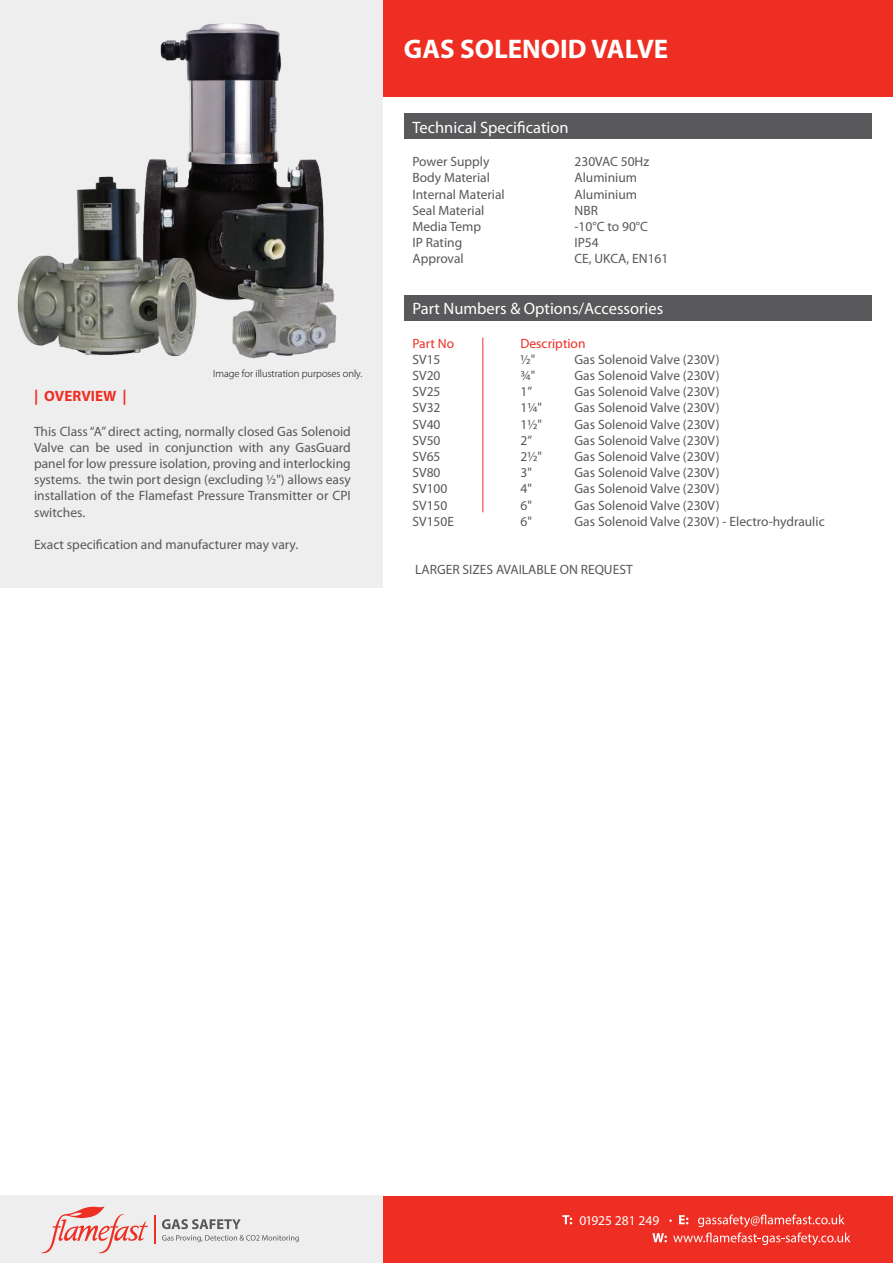
<style>
.page{position:relative;width:893px;height:1263px;background:#fff}
.page>*{position:absolute;margin:0;border:0;box-sizing:border-box;transform-origin:0 0}
.t1{font:700 27px "Myriad Pro";color:#fff}
.t2{font:16.5px "Myriad Pro";color:#fff}
.t3{font:700 15px "Myriad Pro";color:#ee2e22}
.t4{font:13.5px/16.2px "Myriad Pro";color:#57585a;text-align:justify}
.t5{font:13.5px "Myriad Pro";color:#ee2e22}
.t6{font:13.5px "Myriad Pro";color:#fff}
.t7{font:300 10.5px "Myriad Pro";color:#000}
</style>
<div class="page">
<div style="left:0;top:1196px;width:893px;height:67px;background:#ee2e22"></div>
<div style="left:0;top:1196px;width:383px;height:67px;background:#eeeeef"></div>
<div style="left:0;top:0;width:893px;height:97px;background:#ee2e22"></div>
<div style="left:0;top:0;width:383px;height:588px;background:#eeeeef"></div>
<hr style="left:892px;top:0;width:1px;height:588px;background:#eeeeef">
<svg style="left:162px;top:1219px;width:79px;height:10px"></svg>
<svg style="left:162px;top:1235px;width:137px;height:7px"></svg>
<svg style="left:154px;top:1216px;width:1px;height:28px"></svg>
<svg style="left:41px;top:1206px;width:107px;height:47px"></svg>
<svg style="left:562px;top:1215px;width:10px;height:9px"></svg>
<svg style="left:652px;top:1214px;width:198px;height:31px"></svg>
<div style="left:577px;top:1212px;width:87px;height:18px;background:#ee2e22"></div>
<div style="left:404px;top:114px;width:468px;height:25px;background:#59595c"></div>
<hr style="left:482px;top:337px;width:1px;height:175px;background:#ee2e22">
<div style="left:404px;top:295px;width:468px;height:25px;background:#59595c"></div>
<img style="left:147px;top:23px;width:176px;height:273px">
<img style="left:17px;top:170px;width:191px;height:187px">
<img style="left:210px;top:192px;width:127px;height:167px">
<p class="t7" style="left:213px;top:368px;width:151px">Image for illustration purposes only.</p>
<p class="t3" style="left:34px;top:387px;width:94px">| OVERVIEW |</p>
<p class="t4" style="left:34px;top:423px;width:318px">This Class “A” direct acting, normally closed Gas Solenoid Valve can be used in conjunction with any GasGuard panel for low pressure isolation, proving and interlocking systems. the twin port design (excluding ½") allows easy installation of the Flamefast Pressure Transmitter or CPI switches.</p>
<p class="t4" style="left:34px;top:536px;width:266px">Exact specification and manufacturer may vary.</p>
<h1 class="t1" style="left:404px;top:32px;width:266px">GAS SOLENOID VALVE</h1>
<p class="t2" style="left:412px;top:117px;width:158px">Technical Specification</p>
<p class="t4" style="left:412px;top:153px;width:79px">Power Supply</p>
<p class="t4" style="left:574px;top:153px;width:76px">230VAC 50Hz</p>
<p class="t4" style="left:412px;top:170px;width:79px">Body Material</p>
<p class="t4" style="left:574px;top:170px;width:64px">Aluminium</p>
<p class="t4" style="left:412px;top:186px;width:94px">Internal Material</p>
<p class="t4" style="left:574px;top:186px;width:64px">Aluminium</p>
<p class="t4" style="left:412px;top:202px;width:73px">Seal Material</p>
<p class="t4" style="left:574px;top:202px;width:25px">NBR</p>
<p class="t4" style="left:412px;top:218px;width:70px">Media Temp</p>
<p class="t4" style="left:574px;top:218px;width:75px">-10°C to 90°C</p>
<p class="t4" style="left:412px;top:234px;width:51px">IP Rating</p>
<p class="t4" style="left:574px;top:234px;width:26px">IP54</p>
<p class="t4" style="left:412px;top:251px;width:53px">Approval</p>
<p class="t4" style="left:574px;top:251px;width:96px">CE, UKCA, EN161</p>
<p class="t2" style="left:412px;top:298px;width:252px">Part Numbers &amp; Options/Accessories</p>
<p class="t5" style="left:412px;top:335px;width:43px">Part No</p>
<p class="t5" style="left:520px;top:335px;width:67px">Description</p>
<p class="t4" style="left:412px;top:351px;width:30px">SV15</p>
<p class="t4" style="left:520px;top:351px;width:16px">½"</p>
<p class="t4" style="left:574px;top:351px;width:147px">Gas Solenoid Valve (230V)</p>
<p class="t4" style="left:412px;top:367px;width:30px">SV20</p>
<p class="t4" style="left:520px;top:367px;width:16px">¾"</p>
<p class="t4" style="left:574px;top:367px;width:147px">Gas Solenoid Valve (230V)</p>
<p class="t4" style="left:412px;top:383px;width:30px">SV25</p>
<p class="t4" style="left:520px;top:383px;width:13px">1”</p>
<p class="t4" style="left:574px;top:383px;width:147px">Gas Solenoid Valve (230V)</p>
<p class="t4" style="left:412px;top:400px;width:30px">SV32</p>
<p class="t4" style="left:520px;top:400px;width:23px">1¼"</p>
<p class="t4" style="left:574px;top:400px;width:147px">Gas Solenoid Valve (230V)</p>
<p class="t4" style="left:412px;top:416px;width:30px">SV40</p>
<p class="t4" style="left:520px;top:416px;width:23px">1½"</p>
<p class="t4" style="left:574px;top:416px;width:147px">Gas Solenoid Valve (230V)</p>
<p class="t4" style="left:412px;top:432px;width:30px">SV50</p>
<p class="t4" style="left:520px;top:432px;width:13px">2”</p>
<p class="t4" style="left:574px;top:432px;width:147px">Gas Solenoid Valve (230V)</p>
<p class="t4" style="left:412px;top:448px;width:30px">SV65</p>
<p class="t4" style="left:520px;top:448px;width:23px">2½"</p>
<p class="t4" style="left:574px;top:448px;width:147px">Gas Solenoid Valve (230V)</p>
<p class="t4" style="left:412px;top:464px;width:30px">SV80</p>
<p class="t4" style="left:520px;top:464px;width:13px">3"</p>
<p class="t4" style="left:574px;top:464px;width:147px">Gas Solenoid Valve (230V)</p>
<p class="t4" style="left:412px;top:481px;width:36px">SV100</p>
<p class="t4" style="left:520px;top:481px;width:13px">4"</p>
<p class="t4" style="left:574px;top:481px;width:147px">Gas Solenoid Valve (230V)</p>
<p class="t4" style="left:412px;top:497px;width:36px">SV150</p>
<p class="t4" style="left:520px;top:497px;width:13px">6"</p>
<p class="t4" style="left:574px;top:497px;width:147px">Gas Solenoid Valve (230V)</p>
<p class="t4" style="left:412px;top:513px;width:43px">SV150E</p>
<p class="t4" style="left:520px;top:513px;width:13px">6"</p>
<p class="t4" style="left:574px;top:513px;width:252px">Gas Solenoid Valve (230V) - Electro-hydraulic</p>
<p class="t4" style="left:415px;top:561px;width:219px">LARGER SIZES AVAILABLE ON REQUEST</p>
<p class="t6" style="left:579px;top:1212px;width:82px">01925 281 249</p>
</div>
